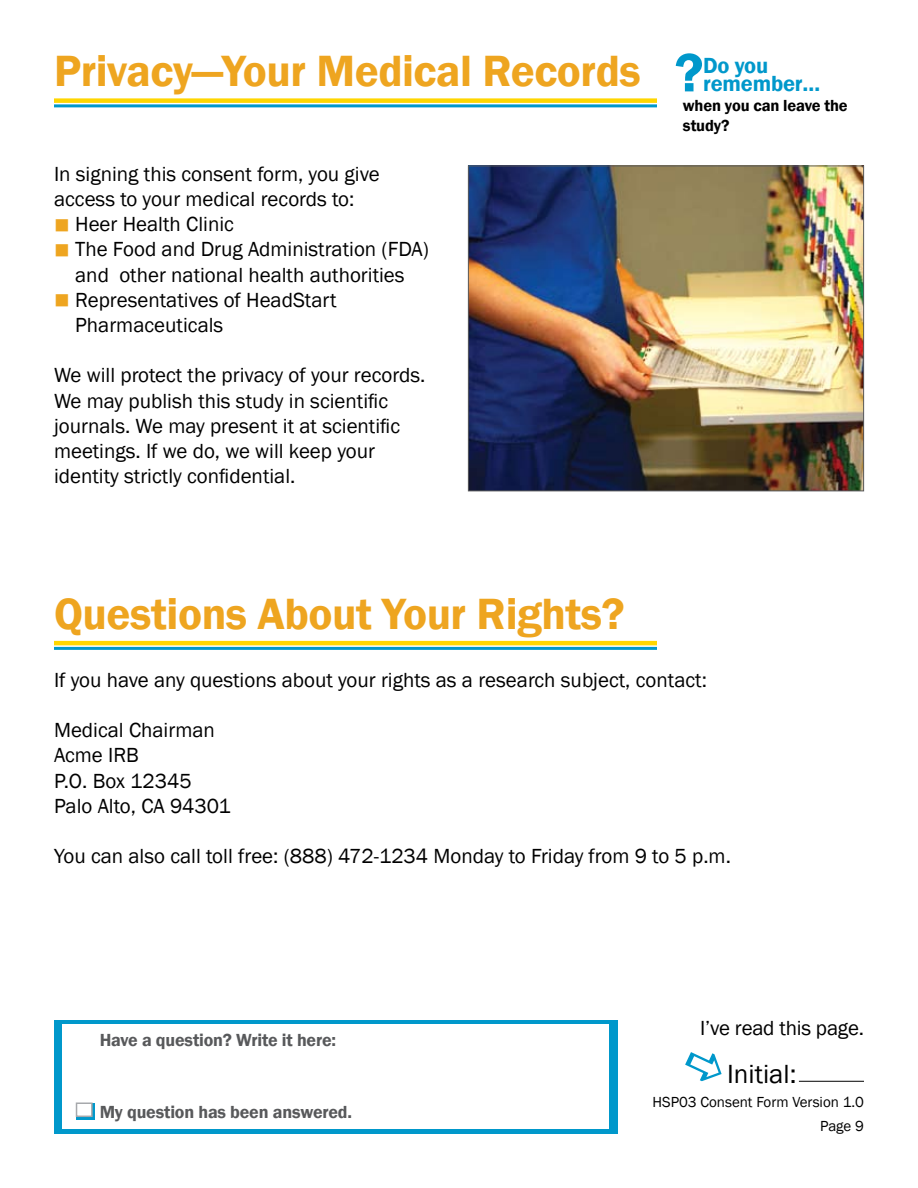
<style>
.page{position:relative;width:918px;height:1188px;background:#fff}
.page>*{position:absolute;margin:0;border:0;box-sizing:border-box;transform-origin:0 0}
.t1{font:600 45px "Franklin Gothic";letter-spacing:-.01em;color:#eea520}
.t2{font:27px "Franklin Gothic";color:#000}
.t3{font:600 22.5px/18px "Franklin Gothic";letter-spacing:-.01em;color:#0098cb}
.t4{font:21px/25.2px "Franklin Gothic";color:#000}
.t5{font:21px "Wingdings";color:#eea520}
.t6{font:600 18px "Franklin Gothic";letter-spacing:-.01em;color:#58595b}
.t7{font:600 16.5px/19.8px "Franklin Gothic";letter-spacing:-.01em;color:#000}
.t8{font:15px/24px "Franklin Gothic";color:#000}
.s1{font-size:56.1px;color:#0098cb}
.s2{color:#eea520}
</style>
<div class="page">
<img style="left:470px;top:168px;width:392px;height:321px">
<div style="left:468px;top:166px;width:396px;height:325px;border:1px solid #58595b"></div>
<div style="left:54px;top:98px;width:603px;height:5px;background:#ffd600"></div>
<hr style="left:54px;top:104px;width:603px;height:3px;background:#0098cb">
<hr style="left:54px;top:641px;width:603px;height:4px;background:#ffd600">
<hr style="left:54px;top:647px;width:603px;height:3px;background:#0098cb">
<div style="left:54px;top:1020px;width:564px;height:114px;background:#0098cb"></div>
<div style="left:62px;top:1025px;width:547px;height:104px;background:#fff"></div>
<div style="left:76px;top:1103px;width:19px;height:17px;background:#0098cb"></div>
<div style="left:77px;top:1103px;width:15px;height:13px;background:#fff"></div>
<div style="left:76px;top:1102px;width:17px;height:15px;border:2px solid #a7a9ac"></div>
<hr style="left:799px;top:1081px;width:65px;height:1px;background:#000">
<svg style="left:685px;top:1052px;width:37px;height:29px"></svg>
<h1 class="t1" style="left:54px;top:43px;width:651px">Privacy—Your Medical Records <span class="s1">?</span></h1>
<p class="t3" style="left:703px;top:57px;width:119px">Do you remember…</p>
<p class="t7" style="left:683px;top:96px;width:166px">when you can leave the study?</p>
<p class="t4" style="left:54px;top:162px;width:327px">In signing this consent form, you give access to your medical records to:</p>
<p class="t4" style="left:54px;top:212px;width:181px"><span class="s2">■</span> Heer Health Clinic</p>
<p class="t4" style="left:75px;top:237px;width:355px;text-indent:-21px"><span class="s2">■</span> The Food and Drug Administration (FDA) and other national health authorities<br>Representatives of HeadStart<br>Pharmaceuticals</p>
<p class="t4" style="left:54px;top:363px;width:373px">We will protect the privacy of your records.<br>We may publish this study in scientific journals. We may present it at scientific meetings. If we do, we will keep your identity strictly confidential.</p>
<p class="t5" style="left:54px;top:289px;width:17px">■</p>
<h1 class="t1" style="left:54px;top:586px;width:572px">Questions About Your Rights?</h1>
<p class="t4" style="left:54px;top:668px;width:654px">If you have any questions about your rights as a research subject, contact:</p>
<p class="t4" style="left:54px;top:718px;width:178px">Medical Chairman<br>Acme IRB<br>P.O. Box 12345<br>Palo Alto, CA 94301</p>
<p class="t4" style="left:54px;top:844px;width:678px">You can also call toll free: (888) 47 2-1234 Monday to Friday from 9 to 5 p.m.</p>
<p class="t6" style="left:100px;top:1029px;width:238px">Have a question? Write it here:</p>
<p class="t6" style="left:100px;top:1101px;width:254px">My question has been answered.</p>
<p class="t4" style="left:700px;top:1016px;width:165px">I’ve read this page.</p>
<p class="t2" style="left:727px;top:1057px;width:71px">Initial:</p>
<p class="t8" style="left:820px;top:1090px;width:45px;text-indent:-167px">HSP03 Consent Form Version 1.0<br>Page</p>
</div>
